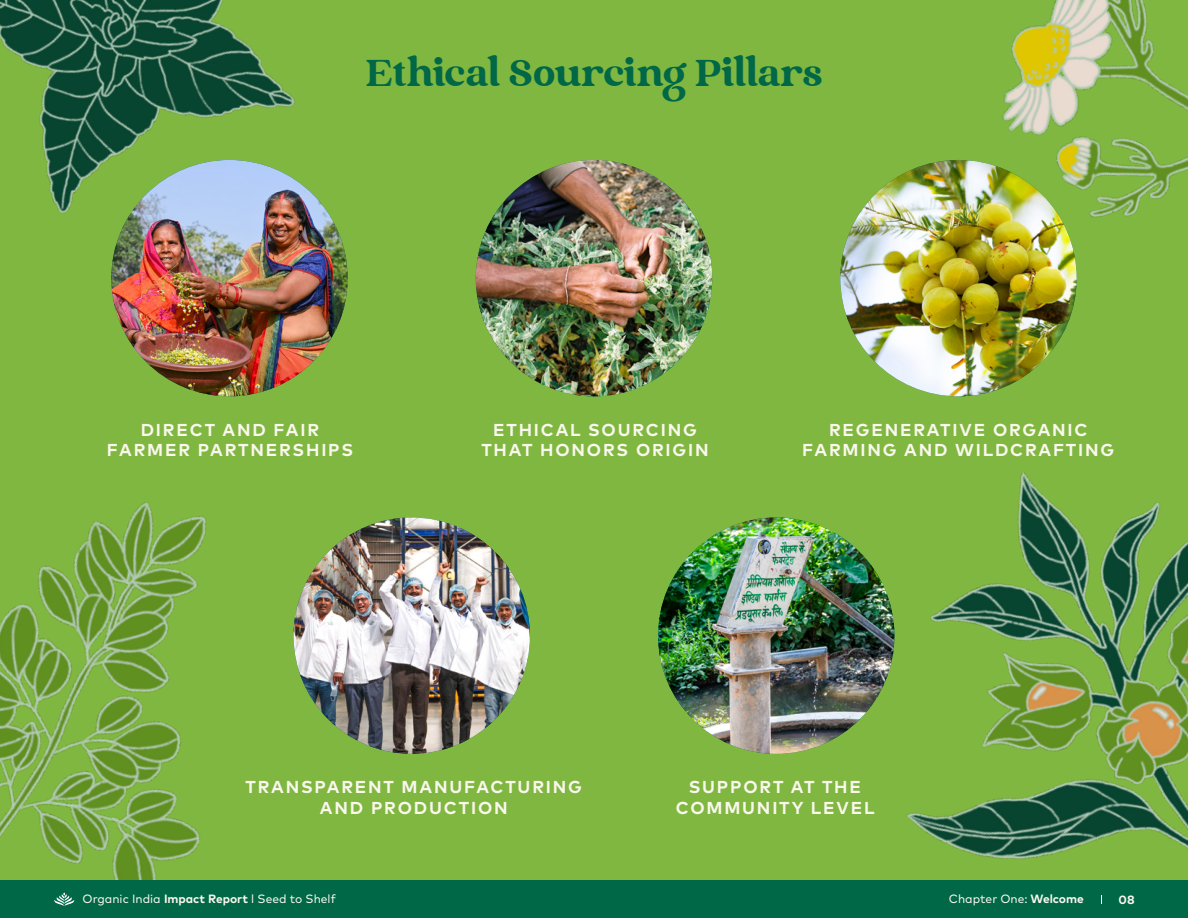
<style>
.page{position:relative;width:1188px;height:918px;background:#80b741}
.page>*{position:absolute;margin:0;border:0;box-sizing:border-box;transform-origin:0 0}
.t1{font:37.2px "Vintage";color:#006847}
.t2{font:700 17.25px/20.7px "Mark OT";letter-spacing:.105em;color:#faf7ed;text-align:center}
.t3{font:12px "Mark OT";color:#fbf8ef}
.t4{font:700 12px "Mark OT";color:#fbf8ef}
.s1{font-weight:700}
</style>
<div class="page">
<img style="left:787px;top:392px;width:401px;height:467px">
<img style="left:0;top:393px;width:335px;height:487px">
<img style="left:0;top:0;width:344px;height:246px">
<img style="left:891px;top:0;width:297px;height:290px">
<img style="left:111px;top:160px;width:237px;height:236px;border-radius:118px">
<img style="left:476px;top:160px;width:236px;height:236px;border-radius:118px">
<img style="left:294px;top:517px;width:236px;height:237px;border-radius:118px">
<img style="left:658px;top:517px;width:236px;height:237px;border-radius:118px">
<img style="left:840px;top:160px;width:237px;height:236px;border-radius:118px">
<div style="left:0;top:880px;width:1188px;height:38px;background:#006847"></div>
<svg style="left:54px;top:893px;width:20px;height:13px"></svg>
<h1 class="t1" style="left:366px;top:51px;width:458px">Ethical Sourcing Pillars</h1>
<p class="t2" style="left:107px;top:419px;width:248px">DIRECT AND FAIR<br>FARMER PARTNERSHIPS</p>
<p class="t2" style="left:481px;top:419px;width:229px">ETHICAL SOURCING<br>THAT HONORS ORIGIN</p>
<p class="t2" style="left:802px;top:419px;width:314px">REGENERATIVE ORGANIC<br>FARMING AND WILDCRAFTING</p>
<p class="t2" style="left:246px;top:776px;width:338px">TRANSPARENT MANUFACTURING<br>AND PRODUCTION</p>
<p class="t2" style="left:676px;top:776px;width:200px">SUPPORT AT THE<br>COMMUNITY LEVEL</p>
<p class="t3" style="left:83px;top:892px;width:255px">Organic India <span class="s1">Impact Report</span> l Seed to Shelf</p>
<p class="t3" style="left:949px;top:892px;width:136px">Chapter One: <span class="s1">Welcome</span></p>
<p class="t4" style="left:1119px;top:892px;width:18px">08</p>
</div>
